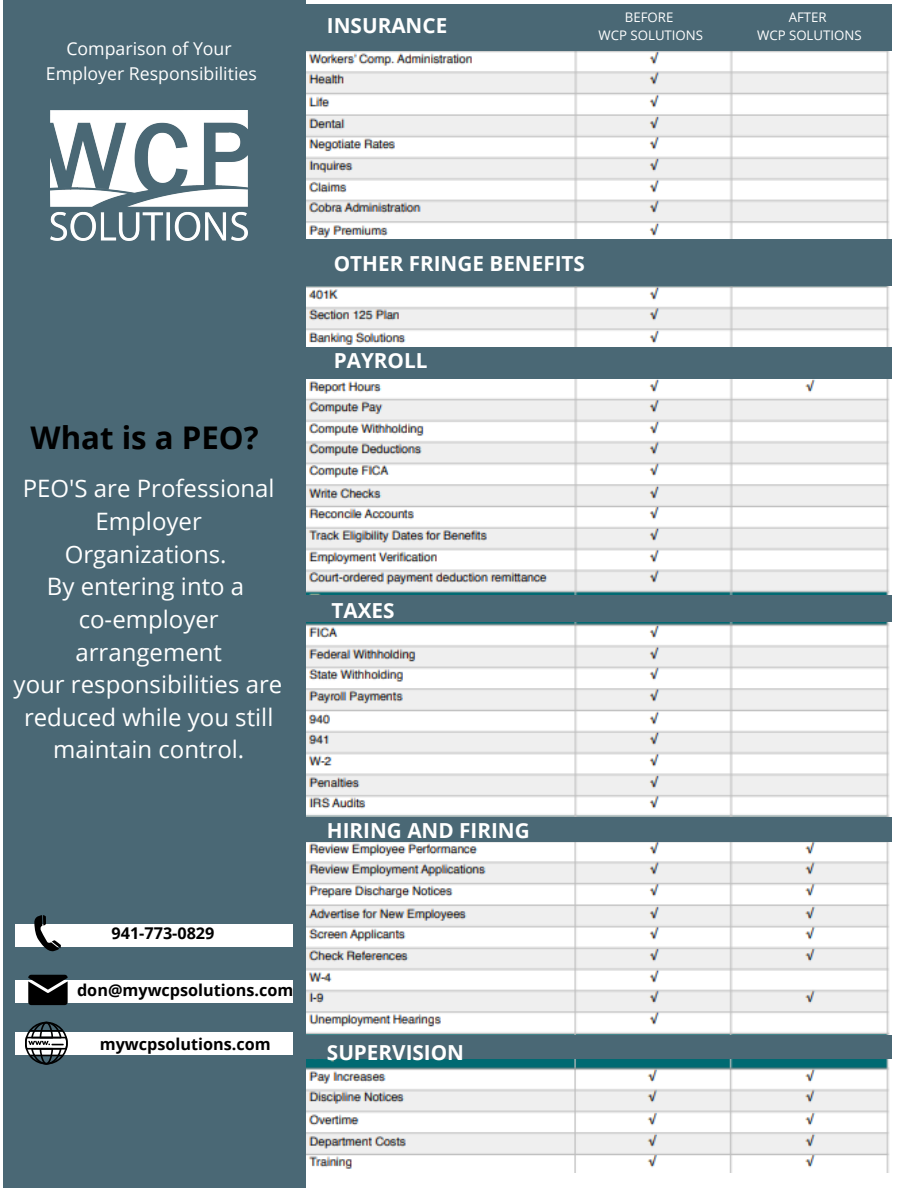
<style>
.page{position:relative;width:918px;height:1188px;background:#fff}
.page>*{position:absolute;margin:0;border:0;box-sizing:border-box;transform-origin:0 0}
.t1{font:700 31.2px "Open Sans";color:#000}
.t2{font:24px/32.7px "Open Sans";color:#fff;text-align:center}
.t3{font:700 20.7px "Open Sans";color:#fff}
.t4{font:17.7px "Open Sans";color:#fff}
.t5{font:700 16.2px "Open Sans";color:#000}
.t6{font:13.2px "Open Sans";color:#fff}
</style>
<div class="page">
<img style="left:306px;top:51px;width:586px;height:189px">
<div style="left:306px;top:4px;width:586px;height:46px;background:#4a6875"></div>
<img style="left:306px;top:286px;width:584px;height:61px">
<div style="left:306px;top:240px;width:586px;height:46px;background:#4a6875"></div>
<div style="left:306px;top:594px;width:586px;height:46px;background:#4a6875"></div>
<img style="left:306px;top:623px;width:586px;height:194px">
<div style="left:306px;top:347px;width:586px;height:47px;background:#4a6875"></div>
<img style="left:306px;top:379px;width:586px;height:215px">
<div style="left:306px;top:817px;width:586px;height:46px;background:#4a6875"></div>
<img style="left:306px;top:842px;width:586px;height:194px">
<div style="left:306px;top:1036px;width:586px;height:46px;background:#4a6875"></div>
<img style="left:306px;top:1059px;width:586px;height:114px">
<div style="left:3px;top:0;width:303px;height:1188px;background:#4a6875"></div>
<img style="left:50px;top:111px;width:197px;height:129px">
<div style="left:15px;top:924px;width:278px;height:22px;background:#fff"></div>
<svg style="left:34px;top:915px;width:27px;height:37px"></svg>
<div style="left:15px;top:981px;width:278px;height:22px;background:#fff"></div>
<svg style="left:28px;top:975px;width:40px;height:30px"></svg>
<div style="left:15px;top:1032px;width:278px;height:22px;background:#fff"></div>
<svg style="left:25px;top:1022px;width:43px;height:43px"></svg>
<p class="t4" style="left:66px;top:36px;width:167px">Comparison of Your</p>
<p class="t4" style="left:46px;top:61px;width:213px">Employer Responsibilities</p>
<p class="t3" style="left:327px;top:11px;width:122px">INSURANCE</p>
<p class="t6" style="left:625px;top:8px;width:50px">BEFORE</p>
<p class="t6" style="left:599px;top:25px;width:106px">WCP SOLUTIONS</p>
<p class="t6" style="left:789px;top:8px;width:40px">AFTER</p>
<p class="t6" style="left:757px;top:26px;width:106px">WCP SOLUTIONS</p>
<p class="t1" style="left:31px;top:416px;width:229px">What is a PEO?</p>
<p class="t2" style="left:23px;top:472px;width:253px">PEO'S are Professional<br>Employer<br>Organizations.</p>
<p class="t2" style="left:47px;top:570px;width:199px">By entering into a</p>
<p class="t2" style="left:75px;top:602px;width:148px;text-align:left">co-employer arrangement</p>
<p class="t2" style="left:14px;top:668px;width:270px">your responsibilities are</p>
<p class="t2" style="left:24px;top:700px;width:251px">reduced while you still maintain control.</p>
<p class="t3" style="left:334px;top:249px;width:253px">OTHER FRINGE BENEFITS</p>
<p class="t3" style="left:334px;top:346px;width:95px">PAYROLL</p>
<p class="t3" style="left:332px;top:596px;width:65px">TAXES</p>
<p class="t3" style="left:327px;top:816px;width:204px">HIRING AND FIRING</p>
<p class="t5" style="left:112px;top:922px;width:104px">941-773-0829</p>
<p class="t5" style="left:77px;top:979px;width:218px">don@mywcpsolutions.com</p>
<p class="t5" style="left:100px;top:1033px;width:172px">mywcpsolutions.com</p>
<p class="t3" style="left:327px;top:1038px;width:139px">SUPERVISION</p>
</div>
